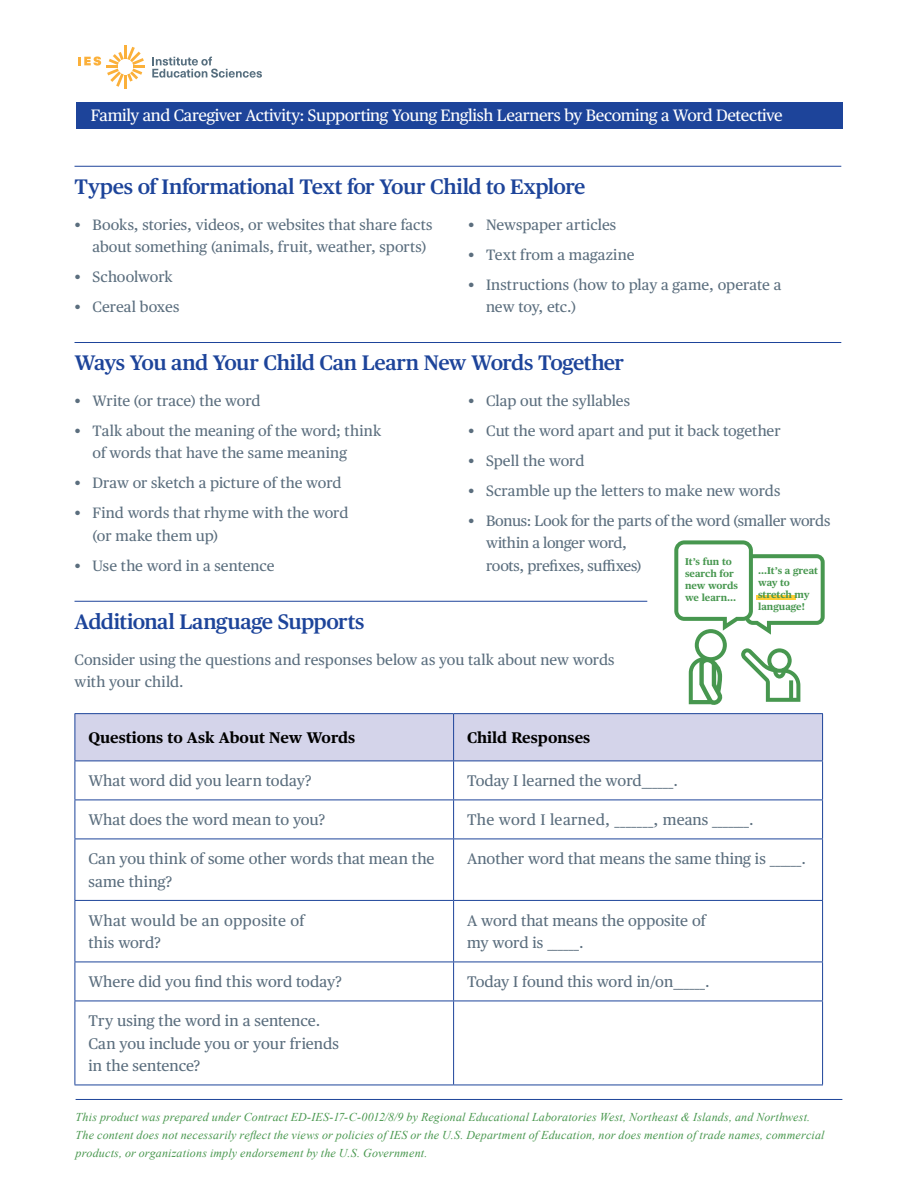
<style>
.page{position:relative;width:918px;height:1188px;background:#fff}
.page>*{position:absolute;margin:0;border:0;box-sizing:border-box;transform-origin:0 0}
.t1{font:600 21px "Publico Text";letter-spacing:-.025em;color:#1d449a}
.t2{font:16.5px "Publico Text";letter-spacing:-.02em;color:#fff}
.Body{font:15.3px/22.5px "Publico Text";color:#5b6e7e}
.t3{font:700 15.3px "Publico Text";color:#000}
.Body-2{font:15.3px "Publico Text";letter-spacing:.02em;color:#5b6e7e}
.Body_Bullets__2_Colu{font:15px/22.5px "Publico Text";letter-spacing:-.005em;color:#5b6e7e}
.Body_Bullets__2_Colu-2{font:15px/22.5px "Publico Text";letter-spacing:-.025em;color:#5b6e7e}
.Body-3{font:15px/22.5px "Publico Text";color:#5b6e7e}
.Disclaimer{font:italic 12px/18px "Times New Roman";letter-spacing:.015em;color:#48974e}
.Image{font:700 9.9px/11.9px "Publico Text";color:#47974f}
</style>
<div class="page">
<hr style="left:76px;top:1099px;width:766px;height:1px;background:#1d449a">
<div style="left:76px;top:102px;width:766px;height:27px;background:#1d449a"></div>
<hr style="left:124px;top:45px;width:3px;height:14px;background:#fbb03a">
<svg style="left:78px;top:47px;width:67px;height:41px"></svg>
<svg style="left:152px;top:57px;width:110px;height:21px"></svg>
<hr style="left:75px;top:166px;width:766px;height:1px;background:#1d449a">
<hr style="left:75px;top:342px;width:766px;height:1px;background:#1d449a">
<hr style="left:75px;top:601px;width:572px;height:1px;background:#1d449a">
<svg style="left:674px;top:540px;width:151px;height:165px"></svg>
<div style="left:76px;top:714px;width:746px;height:47px;background:#d4d4ea"></div>
<hr style="left:75px;top:713px;width:379px;height:1px;background:#1d449a">
<hr style="left:75px;top:714px;width:1px;height:47px;background:#1d449a">
<hr style="left:454px;top:713px;width:369px;height:1px;background:#1d449a">
<hr style="left:453px;top:714px;width:1px;height:47px;background:#1d449a">
<hr style="left:822px;top:714px;width:1px;height:47px;background:#1d449a">
<hr style="left:75px;top:761px;width:379px;height:1px;background:#1d449a">
<hr style="left:75px;top:761px;width:1px;height:39px;background:#1d449a">
<hr style="left:454px;top:761px;width:369px;height:1px;background:#1d449a">
<hr style="left:453px;top:761px;width:1px;height:39px;background:#1d449a">
<hr style="left:822px;top:761px;width:1px;height:39px;background:#1d449a">
<hr style="left:75px;top:800px;width:379px;height:1px;background:#1d449a">
<hr style="left:75px;top:800px;width:1px;height:39px;background:#1d449a">
<hr style="left:454px;top:800px;width:369px;height:1px;background:#1d449a">
<hr style="left:453px;top:800px;width:1px;height:39px;background:#1d449a">
<hr style="left:822px;top:800px;width:1px;height:39px;background:#1d449a">
<hr style="left:75px;top:839px;width:379px;height:1px;background:#1d449a">
<hr style="left:75px;top:839px;width:1px;height:61px;background:#1d449a">
<hr style="left:454px;top:839px;width:369px;height:1px;background:#1d449a">
<hr style="left:453px;top:839px;width:1px;height:61px;background:#1d449a">
<hr style="left:822px;top:839px;width:1px;height:61px;background:#1d449a">
<hr style="left:75px;top:900px;width:379px;height:1px;background:#1d449a">
<hr style="left:75px;top:901px;width:1px;height:61px;background:#1d449a">
<hr style="left:454px;top:900px;width:369px;height:1px;background:#1d449a">
<hr style="left:453px;top:901px;width:1px;height:61px;background:#1d449a">
<hr style="left:822px;top:901px;width:1px;height:61px;background:#1d449a">
<hr style="left:75px;top:962px;width:379px;height:1px;background:#1d449a">
<hr style="left:75px;top:962px;width:1px;height:39px;background:#1d449a">
<hr style="left:454px;top:962px;width:369px;height:1px;background:#1d449a">
<hr style="left:453px;top:962px;width:1px;height:39px;background:#1d449a">
<hr style="left:822px;top:962px;width:1px;height:39px;background:#1d449a">
<hr style="left:75px;top:1001px;width:379px;height:1px;background:#1d449a">
<hr style="left:75px;top:1001px;width:1px;height:84px;background:#1d449a">
<hr style="left:454px;top:1001px;width:369px;height:1px;background:#1d449a">
<hr style="left:453px;top:1001px;width:1px;height:84px;background:#1d449a">
<hr style="left:822px;top:1001px;width:1px;height:84px;background:#1d449a">
<hr style="left:75px;top:1085px;width:379px;height:1px;background:#1d449a">
<hr style="left:454px;top:1085px;width:369px;height:1px;background:#1d449a">
<h1 class="t2" style="left:91px;top:103px;width:694px">Family and Caregiver Activity: Supporting Young English Learners by Becoming a Word Detective</h1>
<h2 class="t1" style="left:75px;top:170px;width:513px">Types of Informational Text for Your Child to Explore</h2>
<p class="Body_Bullets__2_Colu" style="left:93px;top:212px;width:341px;text-indent:-18px">• Books, stories, videos, or websites that share facts about something (animals, fruit, weather, sports)</p>
<p class="Body_Bullets__2_Colu" style="left:75px;top:265px;width:100px">• Schoolwork</p>
<p class="Body_Bullets__2_Colu" style="left:75px;top:295px;width:106px">• Cereal boxes</p>
<p class="Body_Bullets__2_Colu" style="left:468px;top:212px;width:150px">• Newspaper articles</p>
<p class="Body_Bullets__2_Colu" style="left:468px;top:242px;width:168px">• Text from a magazine</p>
<p class="Body_Bullets__2_Colu" style="left:486px;top:272px;width:297px;text-indent:-18px">• Instructions (how to play a game, operate a new toy, etc.)</p>
<h2 class="t1" style="left:75px;top:346px;width:551px">Ways You and Your Child Can Learn New Words Together</h2>
<p class="Body_Bullets__2_Colu" style="left:75px;top:388px;width:187px">• Write (or trace) the word</p>
<p class="Body_Bullets__2_Colu" style="left:93px;top:418px;width:290px;text-indent:-18px">• Talk about the meaning of the word; think of words that have the same meaning</p>
<p class="Body_Bullets__2_Colu" style="left:75px;top:471px;width:268px">• Draw or sketch a picture of the word</p>
<p class="Body_Bullets__2_Colu" style="left:93px;top:501px;width:257px;text-indent:-18px">• Find words that rhyme with the word (or make them up)</p>
<p class="Body_Bullets__2_Colu" style="left:75px;top:553px;width:202px">• Use the word in a sentence</p>
<p class="Body_Bullets__2_Colu" style="left:468px;top:388px;width:164px">• Clap out the syllables</p>
<p class="Body_Bullets__2_Colu" style="left:468px;top:418px;width:314px">• Cut the word apart and put it back together</p>
<p class="Body_Bullets__2_Colu" style="left:468px;top:448px;width:118px">• Spell the word</p>
<p class="Body_Bullets__2_Colu" style="left:468px;top:478px;width:314px">• Scramble up the letters to make new words</p>
<p class="Body_Bullets__2_Colu-2" style="left:486px;top:508px;width:346px;text-indent:-18px">• Bonus: Look for the parts of the word (smaller words within a longer word,<br>roots, prefixes, suffixes)</p>
<p class="Image" style="left:685px;top:555px;width:55px">It’s fun to search for new words we learn...</p>
<p class="Image" style="left:758px;top:564px;width:61px">…It’s a great way to stretch my language!</p>
<h2 class="t1" style="left:75px;top:605px;width:291px">Additional Language Supports</h2>
<p class="Body-3" style="left:75px;top:647px;width:542px">Consider using the questions and responses below as you talk about new words with your child.</p>
<p class="t3" style="left:88px;top:726px;width:268px">Questions to Ask About New Words</p>
<p class="t3" style="left:467px;top:726px;width:125px">Child Responses</p>
<p class="Body" style="left:88px;top:769px;width:225px">What word did you learn today?</p>
<p class="Body" style="left:467px;top:769px;width:212px">Today I learned the word______.</p>
<p class="Body" style="left:88px;top:808px;width:239px">What does the word mean to you?</p>
<p class="Body-2" style="left:467px;top:809px;width:288px">The word I learned, _______, means _______.</p>
<p class="Body" style="left:88px;top:847px;width:348px">Can you think of some other words that mean the same thing?</p>
<p class="Body" style="left:467px;top:847px;width:340px">Another word that means the same thing is ______.</p>
<p class="Body" style="left:88px;top:908px;width:218px">What would be an opposite of this word?</p>
<p class="Body" style="left:467px;top:908px;width:240px">A word that means the opposite of my word is ______.</p>
<p class="Body" style="left:88px;top:970px;width:255px">Where did you find this word today?</p>
<p class="Body" style="left:467px;top:970px;width:244px">Today I found this word in/on______.</p>
<p class="Body" style="left:88px;top:1009px;width:252px">Try using the word in a sentence.<br>Can you include you or your friends in the sentence?</p>
<p class="Disclaimer" style="left:76px;top:1107px;width:750px">This product was prepared under Contract ED-IES-17-C-0012/8/9 by Regional Educational Laboratories West, Northeast &amp; Islands, and Northwest.<br>The content does not necessarily reflect the views or policies of IES or the U.S. Department of Education, nor does mention of trade names, commercial products, or organizations imply endorsement by the U.S. Government.</p>
</div>
